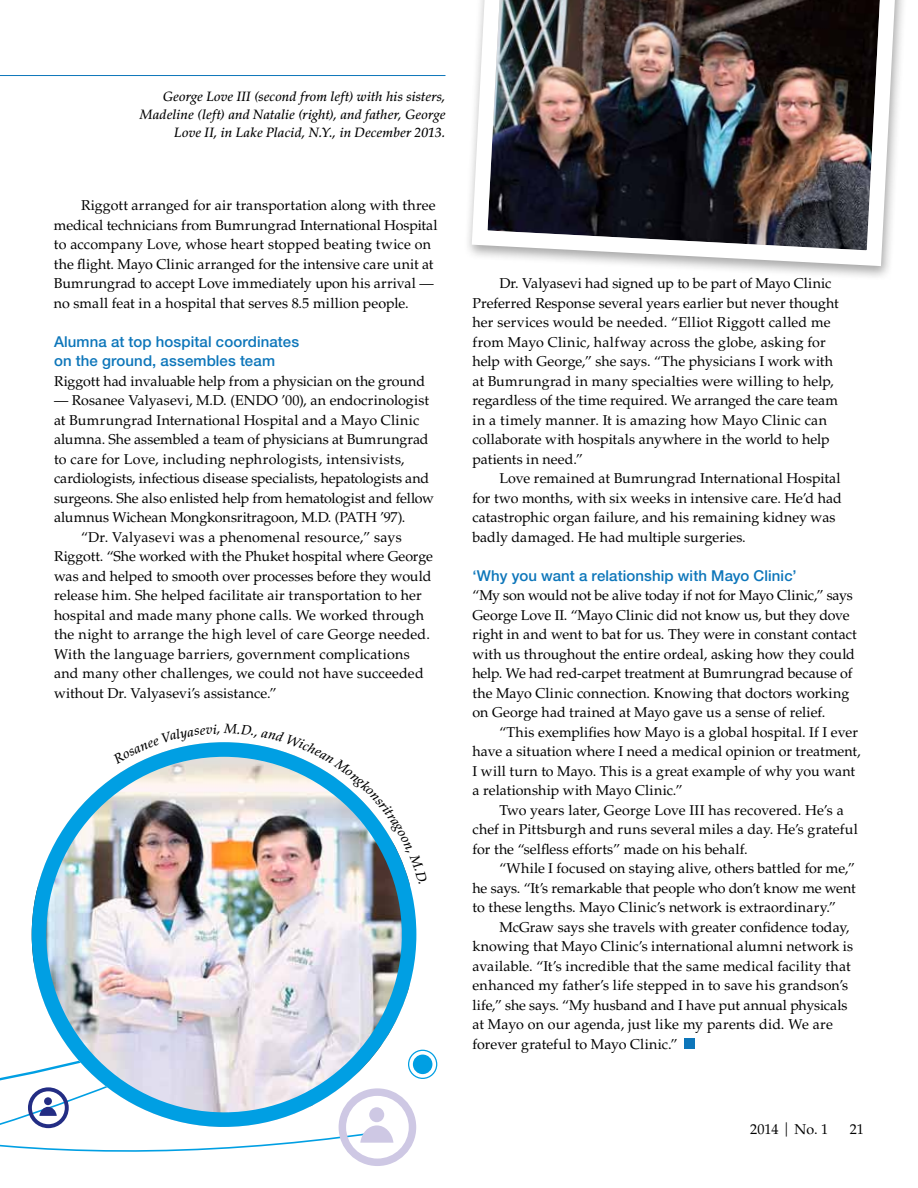
<style>
.page{position:relative;width:918px;height:1188px;background:#fff}
.page>*{position:absolute;margin:0;border:0;box-sizing:border-box;transform-origin:0 0}
.t1{font:500 15px/19.5px "Helvetica Neue LT Std";letter-spacing:.005em;color:#0d76ba}
.t2{font:14.25px/19.5px "Palatino LT Std";color:#000}
.t3{font:14.25px "Palatino LT Std";letter-spacing:.02em;color:#000}
.t4{font:italic 500 13.5px/18px "Palatino LT Std";letter-spacing:.01em;color:#000;text-align:right}
</style>
<div class="page">
<svg style="left:0;top:1071px;width:339px;height:81px"></svg>
<svg style="left:28px;top:1087px;width:41px;height:41px"></svg>
<svg style="left:339px;top:1107px;width:77px;height:59px"></svg>
<svg style="left:410px;top:1050px;width:27px;height:29px"></svg>
<div style="left:413px;top:1055px;width:19px;height:19px;background:#009fe3;border-radius:50%"></div>
<div style="left:685px;top:1039px;width:10px;height:10px;background:#0d76ba"></div>
<img style="left:468px;top:0;width:435px;height:274px">
<img style="left:32px;top:777px;width:378px;height:350px">
<div style="left:32px;top:742px;width:384px;height:385px;border:15px solid #009fe3;border-radius:50%"></div>
<hr style="left:0;top:75px;width:446px;height:1px;background:#0d76ba">
<img style="left:113px;top:742px;width:297px;height:142px">
<p class="t4" style="left:140px;top:87px;width:307px">George Love III (second from left) with his sisters,<br>Madeline (left) and Natalie (right), and father, George<br>Love II, in Lake Placid, N.Y., in December 2013.</p>
<p class="t2" style="left:54px;top:196px;width:385px;text-indent:27px">Riggott arranged for air transportation along with three medical technicians from Bumrungrad International Hospital to accompany Love, whose heart stopped beating twice on the flight. Mayo Clinic arranged for the intensive care unit at Bumrungrad to accept Love immediately upon his arrival — no small feat in a hospital that serves 8.5 million people.</p>
<p class="t1" style="left:54px;top:331px;width:247px">Alumna at top hospital coordinates on the ground, assembles team</p>
<p class="t2" style="left:54px;top:371px;width:373px">Riggott had invaluable help from a physician on the ground</p>
<p class="t2" style="left:54px;top:391px;width:377px">— Rosanee Valyasevi, M.D. (ENDO ’00), an endocrinologist</p>
<p class="t2" style="left:54px;top:410px;width:367px">at Bumrungrad International Hospital and a Mayo Clinic</p>
<p class="t2" style="left:54px;top:430px;width:376px">alumna. She assembled a team of physicians at Bumrungrad</p>
<p class="t2" style="left:54px;top:449px;width:352px">to care for Love, including nephrologists, intensivists,</p>
<p class="t2" style="left:54px;top:469px;width:377px">cardiologists, infectious disease specialists, hepatologists and</p>
<p class="t2" style="left:54px;top:488px;width:382px">surgeons. She also enlisted help from hematologist and fellow</p>
<p class="t2" style="left:54px;top:508px;width:353px">alumnus Wichean Mongkonsritragoon, M.D. (PATH ’97).</p>
<p class="t3" style="left:81px;top:528px;width:322px">“Dr. Valyasevi was a phenomenal resource,” says</p>
<p class="t2" style="left:54px;top:547px;width:380px">Riggott. “She worked with the Phuket hospital where George</p>
<p class="t2" style="left:54px;top:566px;width:379px">was and helped to smooth over processes before they would</p>
<p class="t2" style="left:54px;top:586px;width:369px">release him. She helped facilitate air transportation to her</p>
<p class="t2" style="left:54px;top:605px;width:372px">hospital and made many phone calls. We worked through</p>
<p class="t2" style="left:54px;top:625px;width:377px">the night to arrange the high level of care George needed.</p>
<p class="t2" style="left:54px;top:644px;width:357px">With the language barriers, government complications</p>
<p class="t2" style="left:54px;top:664px;width:371px">and many other challenges, we could not have succeeded</p>
<p class="t2" style="left:54px;top:683px;width:224px">without Dr. Valyasevi’s assistance.”</p>
<p class="t2" style="left:472px;top:274px;width:368px;text-indent:27px">Dr. Valyasevi had signed up to be part of Mayo Clinic Preferred Response several years earlier but never thought her services would be needed. “Elliot Riggott called me from Mayo Clinic, halfway across the globe, asking for help with George,” she says. “The physicians I work with at Bumrungrad in many specialties were willing to help, regardless of the time required. We arranged the care team in a timely manner. It is amazing how Mayo Clinic can collaborate with hospitals anywhere in the world to help patients in need.”</p>
<p class="t2" style="left:472px;top:469px;width:371px;text-indent:27px">Love remained at Bumrungrad International Hospital for two months, with six weeks in intensive care. He’d had catastrophic organ failure, and his remaining kidney was badly damaged. He had multiple surgeries.</p>
<p class="t1" style="left:472px;top:565px;width:326px">‘Why you want a relationship with Mayo Clinic’</p>
<p class="t2" style="left:472px;top:586px;width:386px">“My son would not be alive today if not for Mayo Clinic,” says George Love II. “Mayo Clinic did not know us, but they dove right in and went to bat for us. They were in constant contact with us throughout the entire ordeal, asking how they could help. We had red-carpet treatment at Bumrungrad because of the Mayo Clinic connection. Knowing that doctors working on George had trained at Mayo gave us a sense of relief.</p>
<p class="t2" style="left:472px;top:722px;width:390px;text-indent:27px">“This exemplifies how Mayo is a global hospital. If I ever have a situation where I need a medical opinion or treatment, I will turn to Mayo. This is a great example of why you want a relationship with Mayo Clinic.”</p>
<p class="t2" style="left:472px;top:800px;width:387px;text-indent:27px">Two years later, George Love III has recovered. He’s a chef in Pittsburgh and runs several miles a day. He’s grateful for the “selfless efforts” made on his behalf.</p>
<p class="t2" style="left:472px;top:859px;width:385px;text-align:justify;text-indent:27px">“While I focused on staying alive, others battled for me,” he says. “It’s remarkable that people who don’t know me went to these lengths. Mayo Clinic’s network is extraordinary.”</p>
<p class="t2" style="left:472px;top:917px;width:382px;text-indent:27px">McGraw says she travels with greater confidence today, knowing that Mayo Clinic’s international alumni network is available. “It’s incredible that the same medical facility that enhanced my father’s life stepped in to save his grandson’s life,” she says. “My husband and I have put annual physicals at Mayo on our agenda, just like my parents did. We are forever grateful to Mayo Clinic.”</p>
<p class="t2" style="left:750px;top:1120px;width:80px">2014 | No. 1</p>
<p class="t2" style="left:850px;top:1120px;width:16px">21</p>
</div>
